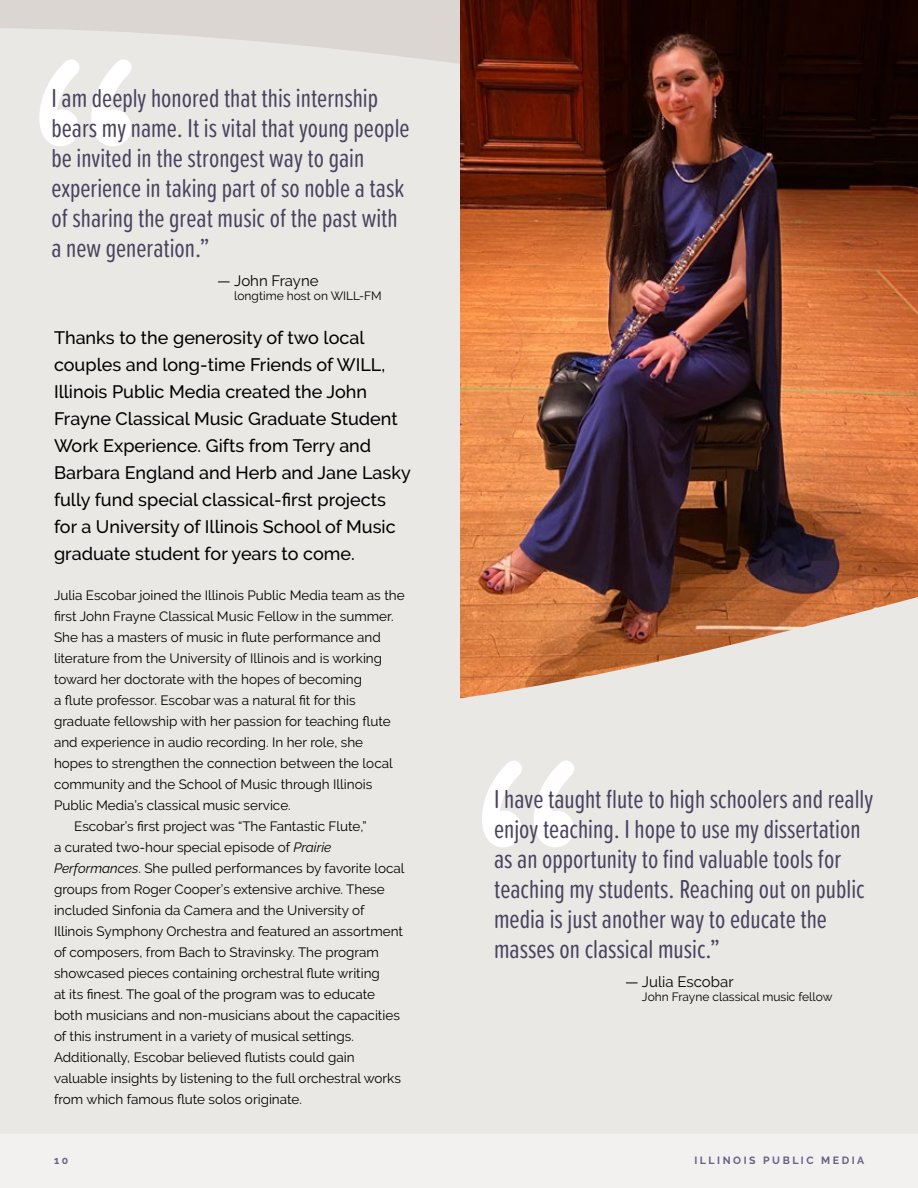
<style>
.page{position:relative;width:918px;height:1188px;background:#eae8e5}
.page>*{position:absolute;margin:0;border:0;box-sizing:border-box;transform-origin:0 0}
.t1{font:27px/30px "Proxima Soft Ex Cn";color:#4a4360}
.t2{font:500 18px/27px "Raleway";color:#000}
.t3{font:15px "Raleway";color:#000}
.t4{font:13.5px "Raleway";color:#000}
.t5{font:12px "Raleway";color:#000}
.t6{font:700 10.5px "Raleway";letter-spacing:.24em;color:#685f83}
.s1{font-style:italic}
</style>
<div class="page">
<svg style="left:0;top:0;width:461px;height:257px"></svg>
<img style="left:461px;top:0;width:457px;height:462px">
<svg style="left:460px;top:462px;width:458px;height:386px"></svg>
<svg style="left:482px;top:761px;width:92px;height:86px"></svg>
<svg style="left:39px;top:59px;width:93px;height:87px"></svg>
<div style="left:0;top:1134px;width:918px;height:54px;background:#f2f1ef"></div>
<h1 class="t1" style="left:51px;top:82px;width:360px">I am deeply honored that this internship bears my name. It is vital that young people be invited in the strongest way to gain experience in taking part of so noble a task of sharing the great music of the past with a new generation.”</h1>
<p class="t3" style="left:217px;top:272px;width:103px">— John Frayne</p>
<p class="t5" style="left:234px;top:289px;width:149px">longtime host on WILL-FM</p>
<p class="t2" style="left:54px;top:324px;width:358px">Thanks to the generosity of two local couples and long-time Friends of WILL, Illinois Public Media created the John Frayne Classical Music Graduate Student Work Experience. Gifts from Terry and Barbara England and Herb and Jane Lasky fully fund special classical-first projects for a University of Illinois School of Music graduate student for years to come.</p>
<p class="t4" style="left:54px;top:587px;width:352px">Julia Escobar joined the Illinois Public Media team as the</p>
<p class="t4" style="left:54px;top:608px;width:341px">first John Frayne Classical Music Fellow in the summer.</p>
<p class="t4" style="left:54px;top:629px;width:328px">She has a masters of music in flute performance and</p>
<p class="t4" style="left:54px;top:650px;width:330px">literature from the University of Illinois and is working</p>
<p class="t4" style="left:54px;top:671px;width:310px">toward her doctorate with the hopes of becoming</p>
<p class="t4" style="left:54px;top:692px;width:303px">a flute professor. Escobar was a natural fit for this</p>
<p class="t4" style="left:54px;top:713px;width:338px">graduate fellowship with her passion for teaching flute</p>
<p class="t4" style="left:54px;top:734px;width:311px">and experience in audio recording. In her role, she</p>
<p class="t4" style="left:54px;top:755px;width:340px">hopes to strengthen the connection between the local</p>
<p class="t4" style="left:54px;top:776px;width:320px">community and the School of Music through Illinois</p>
<p class="t4" style="left:54px;top:797px;width:238px">Public Media’s classical music service.</p>
<p class="t4" style="left:74px;top:818px;width:294px">Escobar’s first project was “The Fantastic Flute,”</p>
<p class="t4" style="left:54px;top:839px;width:279px">a curated two-hour special episode of <span class="s1">Prairie</span></p>
<p class="t4" style="left:54px;top:860px;width:352px"><span class="s1">Performances</span>. She pulled performances by favorite local</p>
<p class="t4" style="left:54px;top:881px;width:332px">groups from Roger Cooper’s extensive archive. These</p>
<p class="t4" style="left:54px;top:902px;width:312px">included Sinfonia da Camera and the University of</p>
<p class="t4" style="left:54px;top:923px;width:350px">Illinois Symphony Orchestra and featured an assortment</p>
<p class="t4" style="left:54px;top:944px;width:327px">of composers, from Bach to Stravinsky. The program</p>
<p class="t4" style="left:54px;top:965px;width:327px">showcased pieces containing orchestral flute writing</p>
<p class="t4" style="left:54px;top:986px;width:323px">at its finest. The goal of the program was to educate</p>
<p class="t4" style="left:54px;top:1007px;width:347px">both musicians and non-musicians about the capacities</p>
<p class="t4" style="left:54px;top:1028px;width:301px">of this instrument in a variety of musical settings.</p>
<p class="t4" style="left:54px;top:1049px;width:302px">Additionally, Escobar believed flutists could gain</p>
<p class="t4" style="left:54px;top:1070px;width:348px">valuable insights by listening to the full orchestral works</p>
<p class="t4" style="left:54px;top:1091px;width:249px">from which famous flute solos originate.</p>
<p class="t1" style="left:494px;top:783px;width:381px">I have taught flute to high schoolers and really enjoy teaching. I hope to use my dissertation as an opportunity to find valuable tools for teaching my students. Reaching out on public media is just another way to educate the masses on classical music.”</p>
<p class="t3" style="left:625px;top:973px;width:110px">— Julia Escobar</p>
<p class="t5" style="left:642px;top:990px;width:192px">John Frayne classical music fellow</p>
<p class="t6" style="left:54px;top:1155px;width:16px">10</p>
<p class="t6" style="left:694px;top:1155px;width:171px">ILLINOIS PUBLIC MEDIA</p>
</div>
